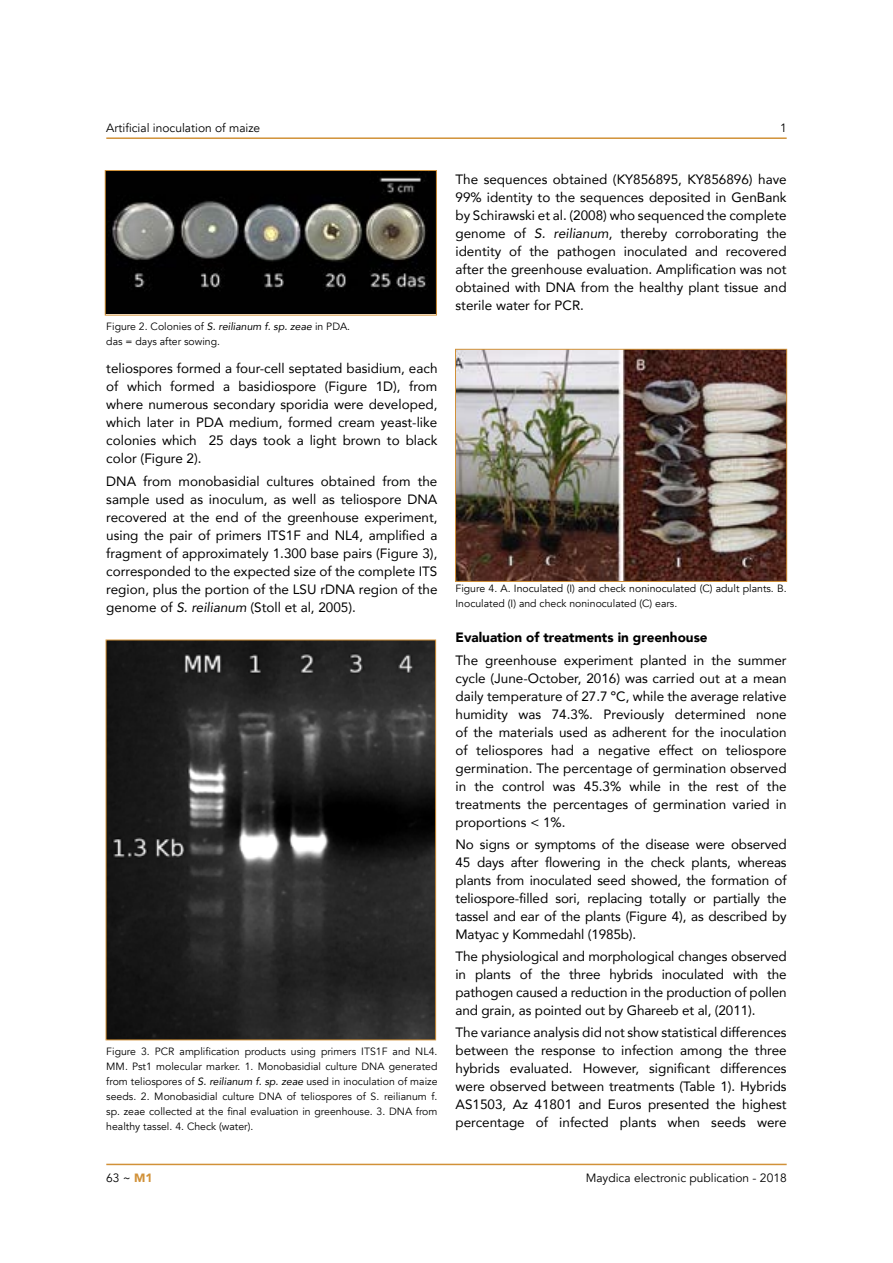
<style>
.page{position:relative;width:893px;height:1263px;background:#fff}
.page>*{position:absolute;margin:0;border:0;box-sizing:border-box;transform-origin:0 0}
.t1{font:13.5px/18px "Avenir";color:#000;text-align:justify}
.t2{font:900 13.5px "Avenir";color:#000}
.t3{font:12px "Avenir";color:#000}
.t4{font:10.5px/15px "Avenir";color:#000}
.s1{font-style:italic}
.s2{font-weight:900;color:#d19138}
</style>
<div class="page">
<hr style="left:106px;top:137px;width:681px;height:2px;background:#d19138">
<hr style="left:106px;top:1164px;width:681px;height:1px;background:#d19138">
<img style="left:107px;top:172px;width:328px;height:141px">
<div style="left:105px;top:170px;width:332px;height:145px;border:1px solid #d19138"></div>
<img style="left:108px;top:642px;width:326px;height:396px">
<img style="left:457px;top:351px;width:328px;height:229px">
<div style="left:455px;top:349px;width:332px;height:233px;border:1px solid #d19138"></div>
<p class="t3" style="left:106px;top:120px;width:155px">Artificial inoculation of maize</p>
<p class="t4" style="left:106px;top:319px;width:245px">Figure 2. Colonies of <span class="s1">S. reilianum f. sp. zeae</span> in PDA. das = days after sowing.</p>
<p class="t1" style="left:106px;top:359px;width:333px">teliospores formed a four-cell septated basidium, each of which formed a basidiospore (Figure 1D), from where numerous secondary sporidia were developed, which later in PDA medium, formed cream yeast-like colonies which 25 days took a light brown to black color (Figure 2).</p>
<p class="t1" style="left:106px;top:472px;width:333px">DNA from monobasidial cultures obtained from the sample used as inoculum, as well as teliospore DNA recovered at the end of the greenhouse experiment, using the pair of primers ITS1F and NL4, amplified a fragment of approximately 1.300 base pairs (Figure 3), corresponded to the expected size of the complete ITS region, plus the portion of the LSU rDNA region of the genome of <span class="s1">S. reilianum</span> (Stoll et al, 2005).</p>
<p class="t4" style="left:106px;top:1044px;width:333px;text-align:justify">Figure 3. PCR amplification products using primers ITS1F and NL4.<br>MM. Pst1 molecular marker. 1. Monobasidial culture DNA generated from teliospores of <span class="s1">S. reilianum f. sp. zeae</span> used in inoculation of maize seeds. 2. Monobasidial culture DNA of teliospores of S. reilianum f. sp. zeae collected at the final evaluation in greenhouse. 3. DNA from healthy tassel. 4. Check (water).</p>
<p class="t3" style="left:106px;top:1170px;width:48px">63 ~ <span class="s2">M1</span></p>
<p class="t3" style="left:780px;top:120px;width:8px">1</p>
<p class="t1" style="left:455px;top:170px;width:333px">The sequences obtained (KY856895, KY856896) have 99% identity to the sequences deposited in GenBank by Schirawski et al. (2008) who sequenced the complete genome of <span class="s1">S. reilianum</span>, thereby corroborating the identity of the pathogen inoculated and recovered after the greenhouse evaluation. Amplification was not obtained with DNA from the healthy plant tissue and sterile water for PCR.</p>
<p class="t4" style="left:455px;top:581px;width:333px">Figure 4. A. Inoculated (I) and check noninoculated (C) adult plants. B.<br>Inoculated (I) and check noninoculated (C) ears.</p>
<p class="t2" style="left:455px;top:626px;width:254px">Evaluation of treatments in greenhouse</p>
<p class="t1" style="left:455px;top:651px;width:333px">The greenhouse experiment planted in the summer cycle (June-October, 2016) was carried out at a mean daily temperature of 27.7 ºC, while the average relative humidity was 74.3%. Previously determined none of the materials used as adherent for the inoculation of teliospores had a negative effect on teliospore germination. The percentage of germination observed in the control was 45.3% while in the rest of the treatments the percentages of germination varied in proportions &lt; 1%.</p>
<p class="t1" style="left:455px;top:835px;width:333px">No signs or symptoms of the disease were observed 45 days after flowering in the check plants, whereas plants from inoculated seed showed, the formation of teliospore-filled sori, replacing totally or partially the tassel and ear of the plants (Figure 4), as described by Matyac y Kommedahl (1985b).</p>
<p class="t1" style="left:455px;top:947px;width:333px">The physiological and morphological changes observed in plants of the three hybrids inoculated with the pathogen caused a reduction in the production of pollen and grain, as pointed out by Ghareeb et al, (2011).</p>
<p class="t1" style="left:455px;top:1023px;width:333px">The variance analysis did not show statistical differences between the response to infection among the three hybrids evaluated. However, significant differences were observed between treatments (Table 1). Hybrids AS1503, Az 41801 and Euros presented the highest percentage of infected plants when seeds were</p>
<p class="t3" style="left:586px;top:1170px;width:202px">Maydica electronic publication - 2018</p>
</div>
